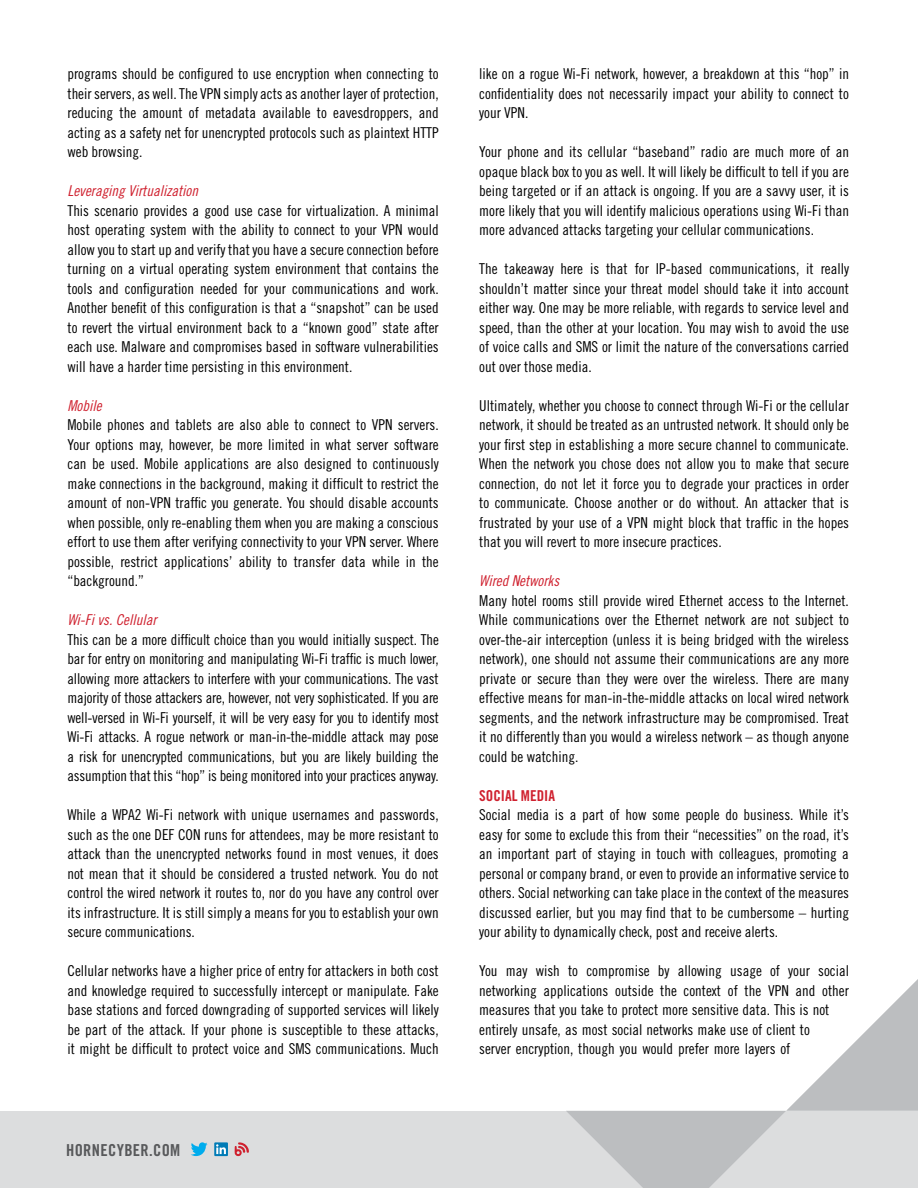
<style>
.page{position:relative;width:918px;height:1188px;background:#fff}
.page>*{position:absolute;margin:0;border:0;box-sizing:border-box;transform-origin:0 0}
.t1{font:16.5px "Trade Gothic Bold Cond Twenty";letter-spacing:.02em;color:#58595b}
.t2{font:15px/19.5px "Trade Gothic Cond Eighteen";color:#000;text-align:justify}
.t3{font:15px "Trade Gothic Cond Eighteen Obl";color:#cf202e}
.t4{font:15px "Trade Gothic Bold Cond Twenty";color:#cf202e}
</style>
<div class="page">
<div style="left:0;top:1111px;width:918px;height:77px;background:#dcddde"></div>
<svg style="left:566px;top:979px;width:352px;height:209px"></svg>
<svg style="left:191px;top:1142px;width:17px;height:14px"></svg>
<div style="left:214px;top:1142px;width:14px;height:14px;background:#007bb6"></div>
<svg style="left:216px;top:1144px;width:10px;height:10px"></svg>
<svg style="left:235px;top:1142px;width:14px;height:15px"></svg>
<p class="t2" style="left:68px;top:64px;width:373px">programs should be configured to use encryption when connecting to their servers, as well. The VPN simply acts as another layer of protection, reducing the amount of metadata available to eavesdroppers, and acting as a safety net for unencrypted protocols such as plaintext HTTP web browsing.</p>
<p class="t3" style="left:68px;top:182px;width:132px">Leveraging Virtualization</p>
<p class="t2" style="left:68px;top:201px;width:373px">This scenario provides a good use case for virtualization. A minimal host operating system with the ability to connect to your VPN would allow you to start up and verify that you have a secure connection before turning on a virtual operating system environment that contains the tools and configuration needed for your communications and work.<br>Another benefit of this configuration is that a “snapshot” can be used to revert the virtual environment back to a “known good” state after each use. Malware and compromises based in software vulnerabilities will have a harder time persisting in this environment.</p>
<p class="t3" style="left:68px;top:397px;width:36px">Mobile</p>
<p class="t2" style="left:68px;top:415px;width:373px">Mobile phones and tablets are also able to connect to VPN servers.<br>Your options may, however, be more limited in what server software can be used. Mobile applications are also designed to continuously make connections in the background, making it difficult to restrict the amount of non-VPN traffic you generate. You should disable accounts when possible, only re-enabling them when you are making a conscious effort to use them after verifying connectivity to your VPN server. Where possible, restrict applications’ ability to transfer data while in the “background.”</p>
<p class="t3" style="left:68px;top:611px;width:91px">Wi-Fi vs. Cellular</p>
<p class="t2" style="left:68px;top:630px;width:373px">This can be a more difficult choice than you would initially suspect. The bar for entry on monitoring and manipulating Wi-Fi traffic is much lower, allowing more attackers to interfere with your communications. The vast majority of those attackers are, however, not very sophisticated. If you are well-versed in Wi-Fi yourself, it will be very easy for you to identify most Wi-Fi attacks. A rogue network or man-in-the-middle attack may pose a risk for unencrypted communications, but you are likely building the assumption that this “hop” is being monitored into your practices anyway.</p>
<p class="t2" style="left:68px;top:805px;width:373px">While a WPA2 Wi-Fi network with unique usernames and passwords, such as the one DEF CON runs for attendees, may be more resistant to attack than the unencrypted networks found in most venues, it does not mean that it should be considered a trusted network. You do not control the wired network it routes to, nor do you have any control over its infrastructure. It is still simply a means for you to establish your own secure communications.</p>
<p class="t2" style="left:68px;top:961px;width:373px">Cellular networks have a higher price of entry for attackers in both cost and knowledge required to successfully intercept or manipulate. Fake base stations and forced downgrading of supported services will likely be part of the attack. If your phone is susceptible to these attacks, it might be difficult to protect voice and SMS communications. Much</p>
<p class="t1" style="left:66px;top:1140px;width:116px">HORNECYBER.COM</p>
<p class="t2" style="left:479px;top:64px;width:371px">like on a rogue Wi-Fi network, however, a breakdown at this “hop” in confidentiality does not necessarily impact your ability to connect to your VPN.</p>
<p class="t2" style="left:479px;top:142px;width:371px">Your phone and its cellular “baseband” radio are much more of an opaque black box to you as well. It will likely be difficult to tell if you are being targeted or if an attack is ongoing. If you are a savvy user, it is more likely that you will identify malicious operations using Wi-Fi than more advanced attacks targeting your cellular communications.</p>
<p class="t2" style="left:479px;top:259px;width:371px">The takeaway here is that for IP-based communications, it really shouldn’t matter since your threat model should take it into account either way. One may be more reliable, with regards to service level and speed, than the other at your location. You may wish to avoid the use of voice calls and SMS or limit the nature of the conversations carried out over those media.</p>
<p class="t2" style="left:479px;top:396px;width:371px">Ultimately, whether you choose to connect through Wi-Fi or the cellular network, it should be treated as an untrusted network. It should only be your first step in establishing a more secure channel to communicate.<br>When the network you chose does not allow you to make that secure connection, do not let it force you to degrade your practices in order to communicate. Choose another or do without. An attacker that is frustrated by your use of a VPN might block that traffic in the hopes that you will revert to more insecure practices.</p>
<p class="t3" style="left:479px;top:572px;width:82px">Wired Networks</p>
<p class="t2" style="left:479px;top:591px;width:371px">Many hotel rooms still provide wired Ethernet access to the Internet.<br>While communications over the Ethernet network are not subject to over-the-air interception (unless it is being bridged with the wireless network), one should not assume their communications are any more private or secure than they were over the wireless. There are many effective means for man-in-the-middle attacks on local wired network segments, and the network infrastructure may be compromised. Treat it no differently than you would a wireless network – as though anyone could be watching.</p>
<p class="t4" style="left:479px;top:786px;width:77px">SOCIAL MEDIA</p>
<p class="t2" style="left:479px;top:805px;width:371px">Social media is a part of how some people do business. While it’s easy for some to exclude this from their “necessities” on the road, it’s an important part of staying in touch with colleagues, promoting a personal or company brand, or even to provide an informative service to others. Social networking can take place in the context of the measures discussed earlier, but you may find that to be cumbersome – hurting your ability to dynamically check, post and receive alerts.</p>
<p class="t2" style="left:479px;top:961px;width:371px;text-align:left">You may wish to compromise by allowing usage of your social networking applications outside the context of the VPN and other measures that you take to protect more sensitive data. This is not entirely unsafe, as most social networks make use of client to<br>server encryption, though you would prefer more layers of</p>
</div>
